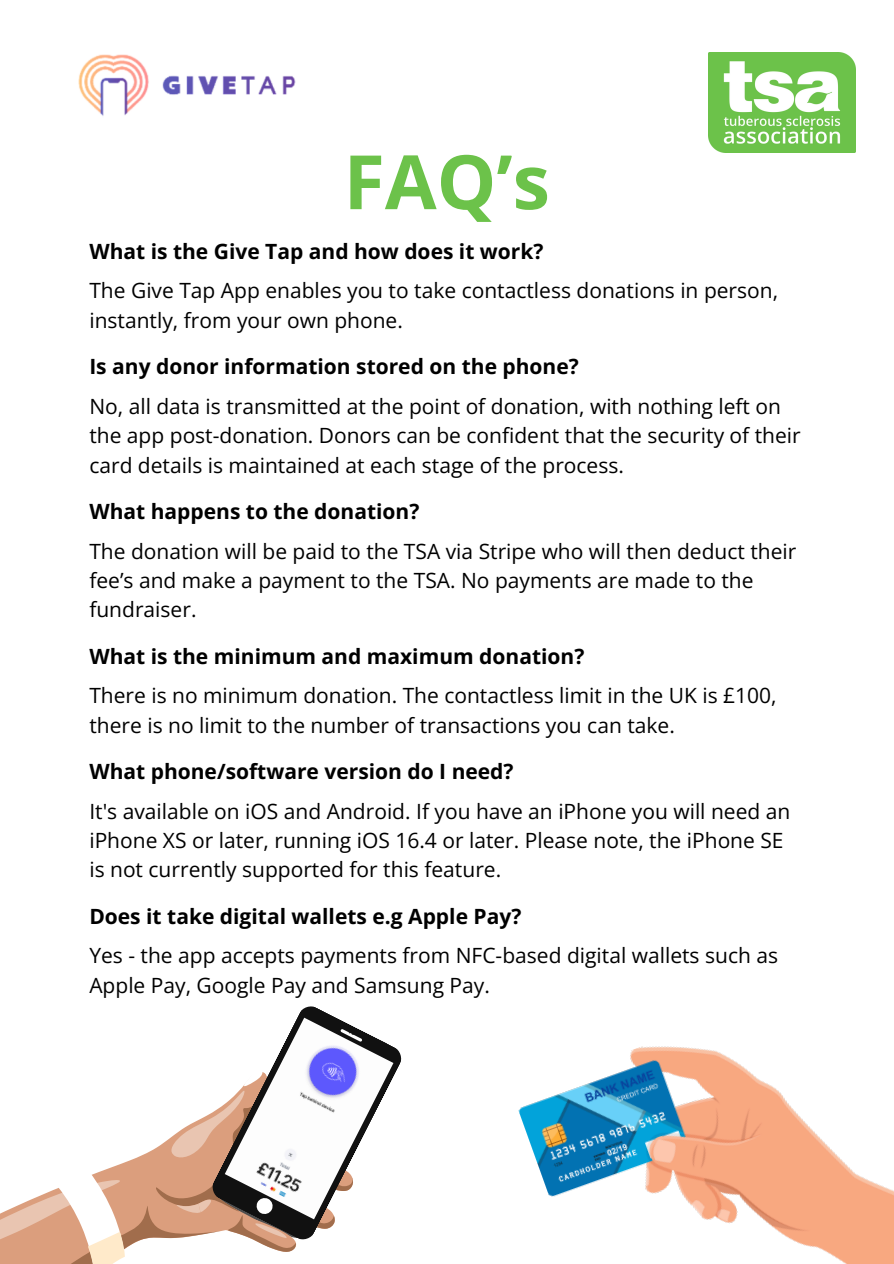
<style>
.page{position:relative;width:894px;height:1264px;background:#fff}
.page>*{position:absolute;margin:0;border:0;box-sizing:border-box;transform-origin:0 0}
.t1{font:700 75px "Open Sans";color:#6cc24a}
.t2{font:21px/29.2px "Open Sans";color:#000}
.t3{font:700 21px "Open Sans";color:#000}
</style>
<div class="page">
<img style="left:518px;top:1046px;width:375px;height:217px">
<svg style="left:0;top:1115px;width:297px;height:148px"></svg>
<svg style="left:208px;top:1006px;width:194px;height:237px"></svg>
<img style="left:225px;top:1017px;width:168px;height:202px">
<img style="left:708px;top:53px;width:146px;height:100px">
<img style="left:78px;top:54px;width:218px;height:62px">
<p class="t1" style="left:343px;top:129px;width:208px">FAQ’s</p>
<h2 class="t3" style="left:89px;top:236px;width:455px">What is the Give Tap and how does it work?</h2>
<p class="t2" style="left:89px;top:275px;width:690px">The Give Tap App enables you to take contactless donations in person, instantly, from your own phone.</p>
<p class="t3" style="left:89px;top:352px;width:491px">Is any donor information stored on the phone?</p>
<h1 class="t2" style="left:89px;top:391px;width:712px">No, all data is transmitted at the point of donation, with nothing left on the app post-donation. Donors can be confident that the security of their card details is maintained at each stage of the process.</h1>
<h2 class="t3" style="left:89px;top:496px;width:331px">What happens to the donation?</h2>
<p class="t2" style="left:89px;top:536px;width:708px">The donation will be paid to the TSA via Stripe who will then deduct their fee’s and make a payment to the TSA. No payments are made to the fundraiser.</p>
<h2 class="t3" style="left:89px;top:641px;width:496px">What is the minimum and maximum donation?</h2>
<p class="t2" style="left:89px;top:680px;width:688px">There is no minimum donation. The contactless limit in the UK is £100, there is no limit to the number of transactions you can take.</p>
<h2 class="t3" style="left:89px;top:756px;width:425px">What phone/software version do I need?</h2>
<p class="t2" style="left:89px;top:796px;width:702px">It's available on iOS and Android. If you have an iPhone you will need an iPhone XS or later, running iOS 16.4 or later. Please note, the iPhone SE is not currently supported for this feature.</p>
<h2 class="t3" style="left:89px;top:901px;width:433px">Does it take digital wallets e.g Apple Pay?</h2>
<p class="t2" style="left:89px;top:940px;width:690px">Yes - the app accepts payments from NFC-based digital wallets such as<br>Apple Pay, Google Pay and Samsung Pay.</p>
</div>
